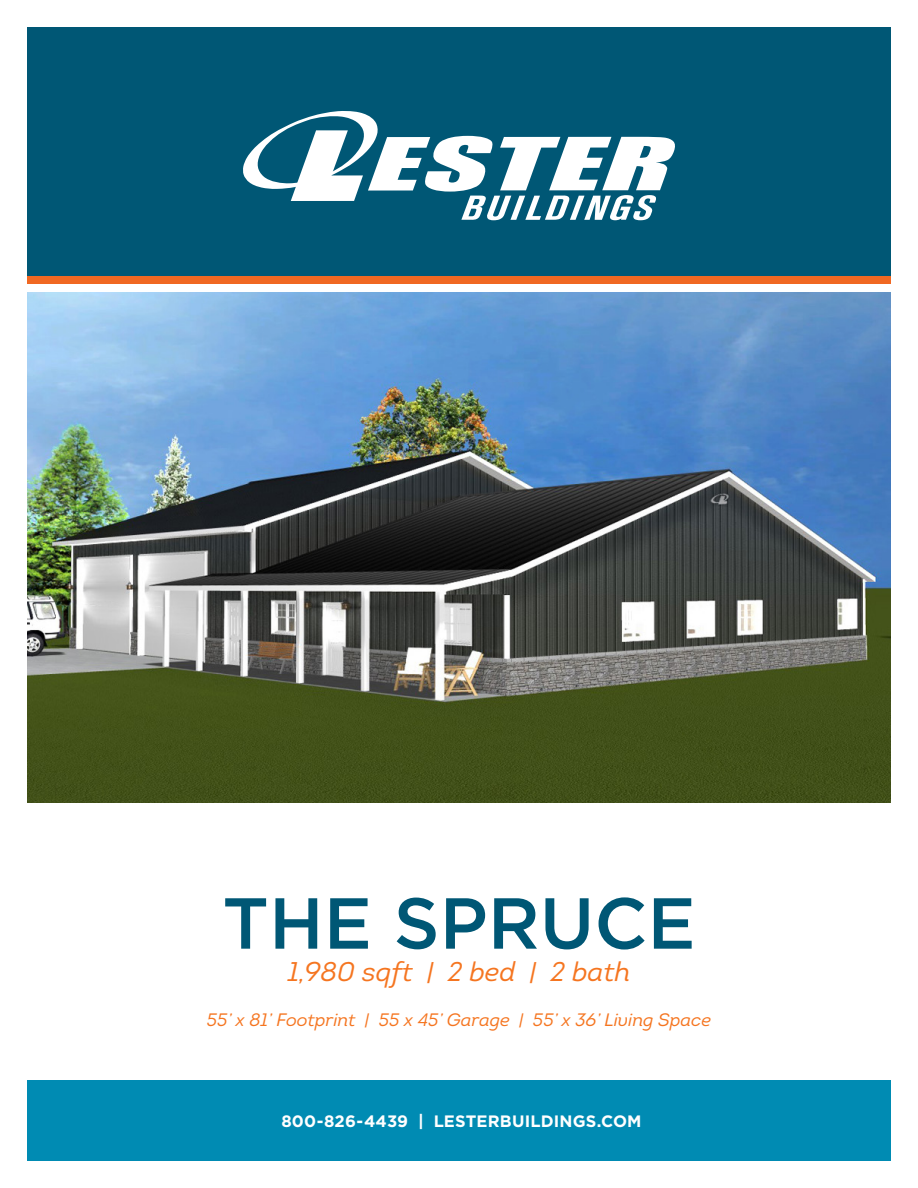
<style>
.page{position:relative;width:918px;height:1188px;background:#fff}
.page>*{position:absolute;margin:0;border:0;box-sizing:border-box;transform-origin:0 0}
.t1{font:500 72px "Gotham";color:#005775}
.t2{font:italic 27px "Intro";color:#f57520}
.t3{font:italic 18px "Intro";color:#f57520}
.t4{font:700 16.5px "Gotham";letter-spacing:.01em;color:#fff}
</style>
<div class="page">
<div style="left:27px;top:27px;width:864px;height:249px;background:#005775"></div>
<svg style="left:243px;top:111px;width:432px;height:109px"></svg>
<img style="left:27px;top:292px;width:864px;height:510px">
<div style="left:27px;top:1080px;width:864px;height:81px;background:#008bb3"></div>
<div style="left:27px;top:276px;width:864px;height:8px;background:#f06822"></div>
<p class="t1" style="left:222px;top:876px;width:475px">THE SPRUCE</p>
<p class="t2" style="left:288px;top:955px;width:344px">1,980 sqft | 2 bed | 2 bath</p>
<p class="t3" style="left:207px;top:1009px;width:506px">55’ x 81’ Footprint | 55 x 45’ Garage | 55’ x 36’ Living Space</p>
<p class="t4" style="left:281px;top:1111px;width:362px">800-826-4439 | LESTERBUILDINGS.COM</p>
</div>
